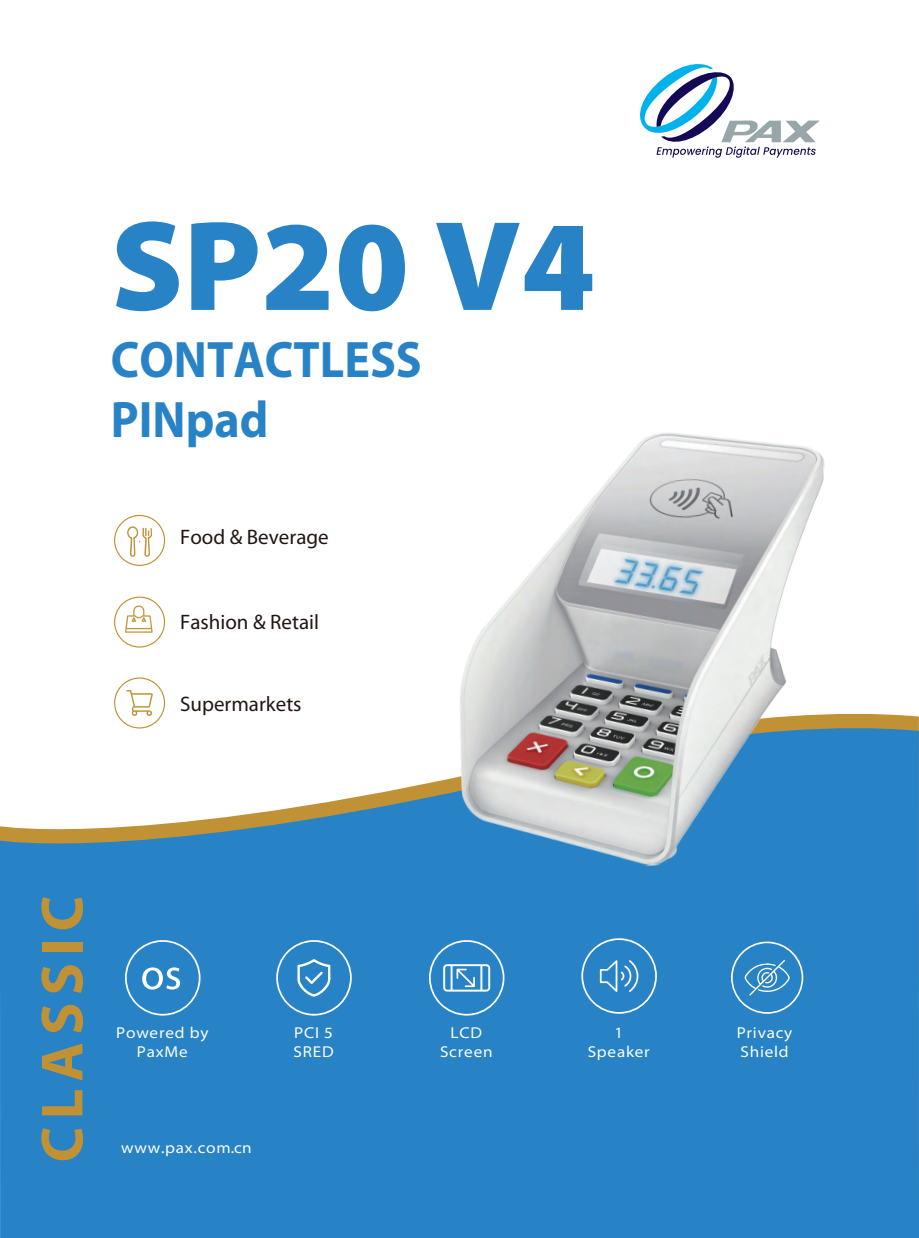
<style>
.page{position:relative;width:919px;height:1238px;background:#fff}
.page>*{position:absolute;margin:0;border:0;box-sizing:border-box;transform-origin:0 0}
.t1{font:900 129px "Myriad Pro";color:#2783c5}
.t2{font:700 60px "Myriad Pro";letter-spacing:.12em;color:#c19135}
.t3{font:700 51.6px/60.3px "Myriad Pro";color:#2783c5;scale:.93 1}
.t4{font:21px "Myriad Pro";color:#221612}
.t5{font:semi-expanded 15.75px/18.9px "Myriad Pro";letter-spacing:.05em;color:#fff;text-align:center}
</style>
<div class="page">
<svg style="left:0;top:716px;width:918px;height:521px;background:#4291c8"></svg>
<svg style="left:276px;top:940px;width:76px;height:75px;background:#4192cc"></svg>
<svg style="left:429px;top:940px;width:75px;height:75px;background:#4795cd"></svg>
<svg style="left:125px;top:940px;width:75px;height:75px;background:#4393cc"></svg>
<svg style="left:114px;top:515px;width:51px;height:51px"></svg>
<svg style="left:114px;top:596px;width:51px;height:51px"></svg>
<svg style="left:581px;top:938px;width:75px;height:75px;background:#3f91cb"></svg>
<img style="left:441px;top:433px;width:406px;height:443px">
<svg style="left:114px;top:677px;width:51px;height:51px"></svg>
<svg style="left:731px;top:941px;width:72px;height:72px;background:#4292cc"></svg>
<svg style="left:640px;top:64px;width:179px;height:94px"></svg>
<h1 class="t1" style="left:111px;top:180px;width:485px">SP20 V4</h1>
<h3 class="t3" style="left:111px;top:327px;width:336px">CONTACTLESS<br>PINpad</h3>
<h3 class="t4" style="left:180px;top:524px;width:150px">Food &amp; Beverage</h3>
<h3 class="t4" style="left:180px;top:609px;width:140px">Fashion &amp; Retail</h3>
<h3 class="t4" style="left:180px;top:691px;width:123px">Supermarkets</h3>
<h2 class="t2" style="left:23px;top:1162px;width:268px;rotate:-90deg">CLASSIC</h2>
<p class="t5" style="left:116px;top:1022px;width:94px">Powered by<br>PaxMe</p>
<p class="t5" style="left:293px;top:1022px;width:42px;text-align:left">PCI 5<br>SRED</p>
<p class="t5" style="left:440px;top:1022px;width:54px">LCD<br>Screen</p>
<p class="t5" style="left:736px;top:1022px;width:57px;text-align:left">Privacy<br>Shield</p>
<p class="t5" style="left:587px;top:1022px;width:63px">1<br>Speaker</p>
<p class="t5" style="left:121px;top:1137px;width:132px">www.pax.com.cn</p>
</div>
